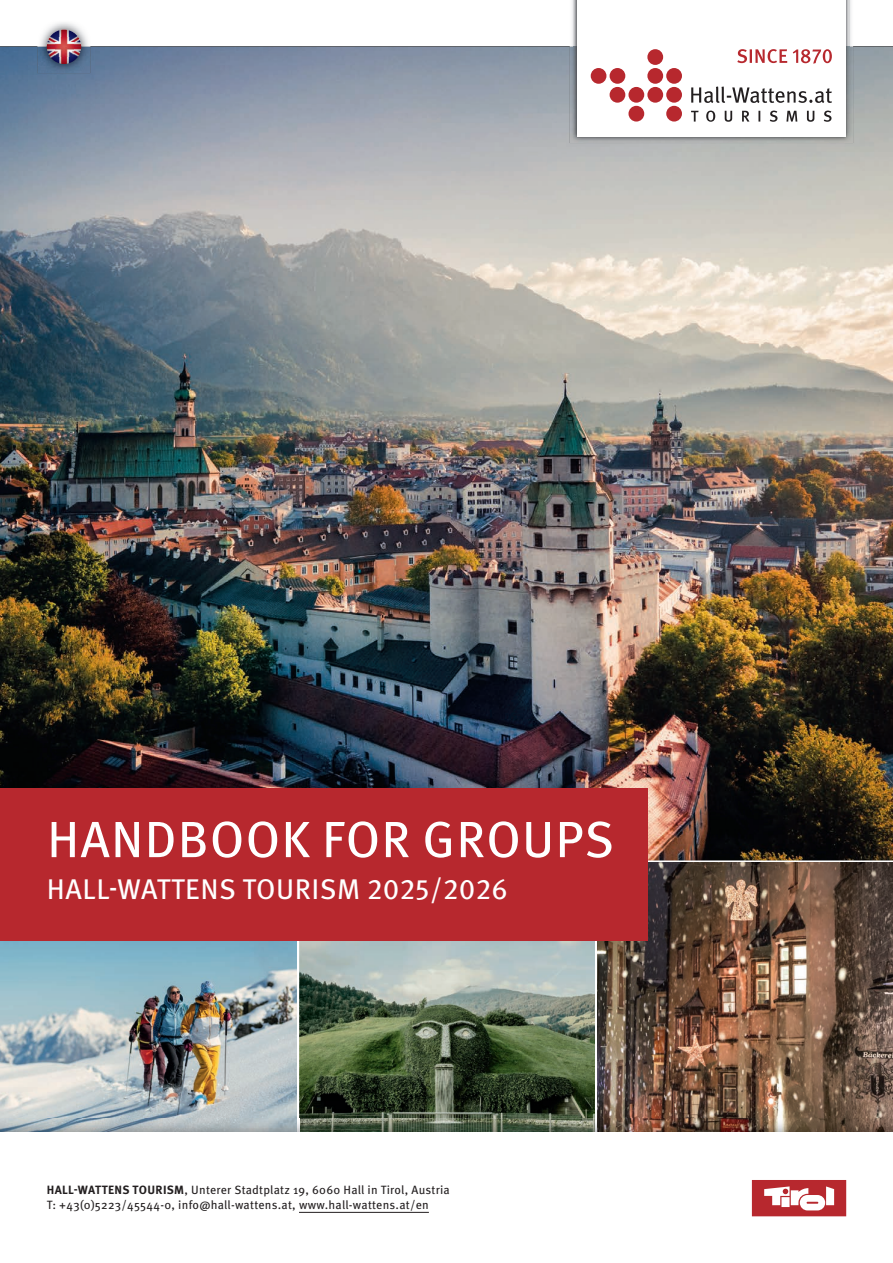
<style>
.page{position:relative;width:893px;height:1263px;background:#fff}
.page>*{position:absolute;margin:0;border:0;box-sizing:border-box;transform-origin:0 0}
.t1{font:51px "Meta Pro";letter-spacing:.02em;color:#fff}
.t2{font:28.5px "Meta Pro";letter-spacing:.02em;color:#fff}
.t3{font:12px/15px "Meta Pro";letter-spacing:.02em;color:#231f20}
.s1{font-weight:700}
</style>
<div class="page">
<img style="left:0;top:940px;width:298px;height:178px">
<img style="left:597px;top:862px;width:296px;height:256px">
<img style="left:0;top:47px;width:893px;height:813px">
<img style="left:299px;top:940px;width:296px;height:178px">
<div style="left:0;top:788px;width:647px;height:152px;background:#b7282e"></div>
<img style="left:37px;top:22px;width:53px;height:51px">
<img style="left:47px;top:30px;width:34px;height:34px">
<img style="left:55px;top:38px;width:18px;height:18px">
<img style="left:0;top:1118px;width:298px;height:14px">
<img style="left:299px;top:1118px;width:594px;height:14px">
<svg style="left:595px;top:1118px;width:2px;height:14px"></svg>
<svg style="left:752px;top:1180px;width:94px;height:36px"></svg>
<hr style="left:299px;top:1212px;width:130px;height:1px;background:#231f20">
<img style="left:570px;top:0;width:283px;height:143px">
<img style="left:573px;top:0;width:277px;height:140px">
<div style="left:577px;top:0;width:269px;height:136px;background:#fff"></div>
<div style="left:591px;top:68px;width:15px;height:16px;background:#b7282e;border-radius:50%"></div>
<div style="left:610px;top:68px;width:15px;height:16px;background:#b7282e;border-radius:50%"></div>
<div style="left:610px;top:87px;width:15px;height:16px;background:#b7282e;border-radius:50%"></div>
<div style="left:628px;top:87px;width:16px;height:16px;background:#b7282e;border-radius:50%"></div>
<div style="left:647px;top:87px;width:16px;height:16px;background:#b7282e;border-radius:50%"></div>
<div style="left:666px;top:87px;width:16px;height:16px;background:#b7282e;border-radius:50%"></div>
<div style="left:647px;top:68px;width:16px;height:16px;background:#b7282e;border-radius:50%"></div>
<div style="left:647px;top:49px;width:16px;height:16px;background:#b7282e;border-radius:50%"></div>
<div style="left:666px;top:68px;width:16px;height:16px;background:#b7282e;border-radius:50%"></div>
<div style="left:628px;top:106px;width:16px;height:16px;background:#b7282e;border-radius:50%"></div>
<div style="left:666px;top:106px;width:16px;height:16px;background:#b7282e;border-radius:50%"></div>
<svg style="left:691px;top:111px;width:140px;height:11px"></svg>
<svg style="left:691px;top:86px;width:141px;height:17px"></svg>
<svg style="left:737px;top:49px;width:95px;height:15px"></svg>
<h1 class="t1" style="left:47px;top:800px;width:569px">HANDBOOK FOR GROUPS</h1>
<h2 class="t2" style="left:47px;top:867px;width:463px">HALL-WATTENS TOURISM 2025/2026</h2>
<p class="t3" style="left:47px;top:1182px;width:405px"><span class="s1">HALL-WATTENS TOURISM</span>, Unterer Stadtplatz 19, 6060 Hall in Tirol, Austria<br>T: +43(0)5223/45544-0, info@hall-wattens.at, www.hall-wattens.at/en</p>
</div>
